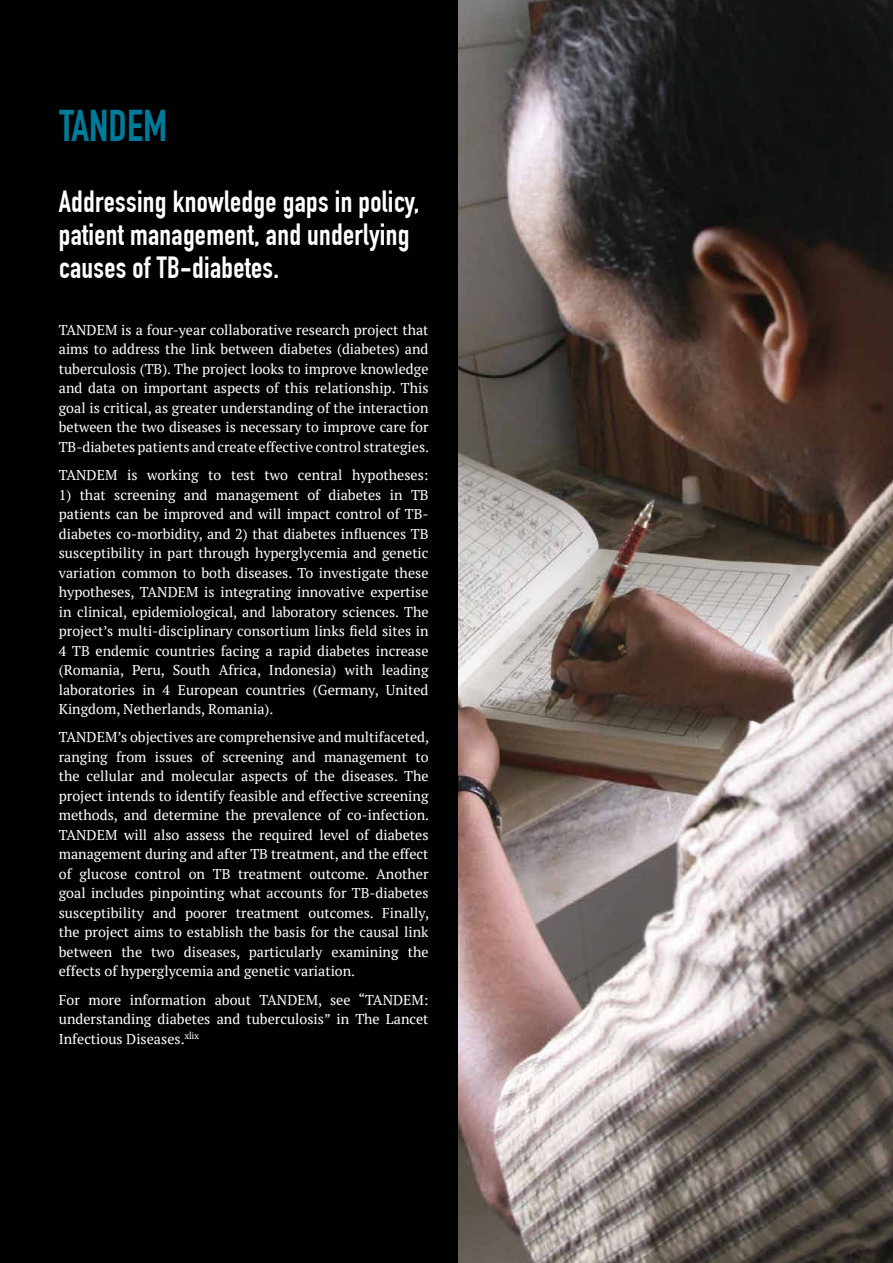
<style>
.page{position:relative;width:893px;height:1263px;background:#fff}
.page>*{position:absolute;margin:0;border:0;box-sizing:border-box;transform-origin:0 0}
.t1{font:700 43.5px "DIN Condensed";color:#007a9b}
.t2{font:700 30px/33px "DIN Condensed";letter-spacing:.01em;color:#fff}
.t3{font:14.25px/19.5px "PT Serif";color:#fff;text-align:justify}
</style>
<div class="page">
<img style="left:458px;top:0;width:435px;height:1263px">
<div style="left:0;top:0;width:458px;height:1263px;background:#000101"></div>
<h1 class="t1" style="left:59px;top:100px;width:109px">TANDEM</h1>
<h2 class="t2" style="left:59px;top:185px;width:362px">Addressing knowledge gaps in policy, patient management, and underlying causes of TB-diabetes.</h2>
<p class="t3" style="left:59px;top:320px;width:372px">TANDEM is a four-year collaborative research project that aims to address the link between diabetes (diabetes) and tuberculosis (TB). The project looks to improve knowledge and data on important aspects of this relationship. This goal is critical, as greater understanding of the interaction between the two diseases is necessary to improve care for TB-diabetes patients and create effective control strategies.</p>
<p class="t3" style="left:59px;top:465px;width:371px">TANDEM is working to test two central hypotheses:</p>
<p class="t3" style="left:59px;top:485px;width:371px">1) that screening and management of diabetes in TB patients can be improved and will impact control of TB&shy;diabetes co-morbidity, and 2) that diabetes influences TB susceptibility in part through hyperglycemia and genetic variation common to both diseases. To investigate these hypotheses, TANDEM is integrating innovative expertise in clinical, epidemiological, and laboratory sciences. The project’s multi-disciplinary consortium links field sites in 4 TB endemic countries facing a rapid diabetes increase (Romania, Peru, South Africa, Indonesia) with leading laboratories in 4 European countries (Germany, United Kingdom, Netherlands, Romania).</p>
<p class="t3" style="left:59px;top:727px;width:372px">TANDEM’s objectives are comprehensive and multifaceted, ranging from issues of screening and management to the cellular and molecular aspects of the diseases. The project intends to identify feasible and effective screening methods, and determine the prevalence of co-infection.<br>TANDEM will also assess the required level of diabetes management during and after TB treatment, and the effect of glucose control on TB treatment outcome. Another goal includes pinpointing what accounts for TB-diabetes susceptibility and poorer treatment outcomes. Finally, the project aims to establish the basis for the causal link between the two diseases, particularly examining the effects of hyperglycemia and genetic variation.</p>
<p class="t3" style="left:59px;top:990px;width:371px">For more information about TANDEM, see “TANDEM: understanding diabetes and tuberculosis” in The Lancet Infectious Diseases.<sup>xlix</sup></p>
</div>
